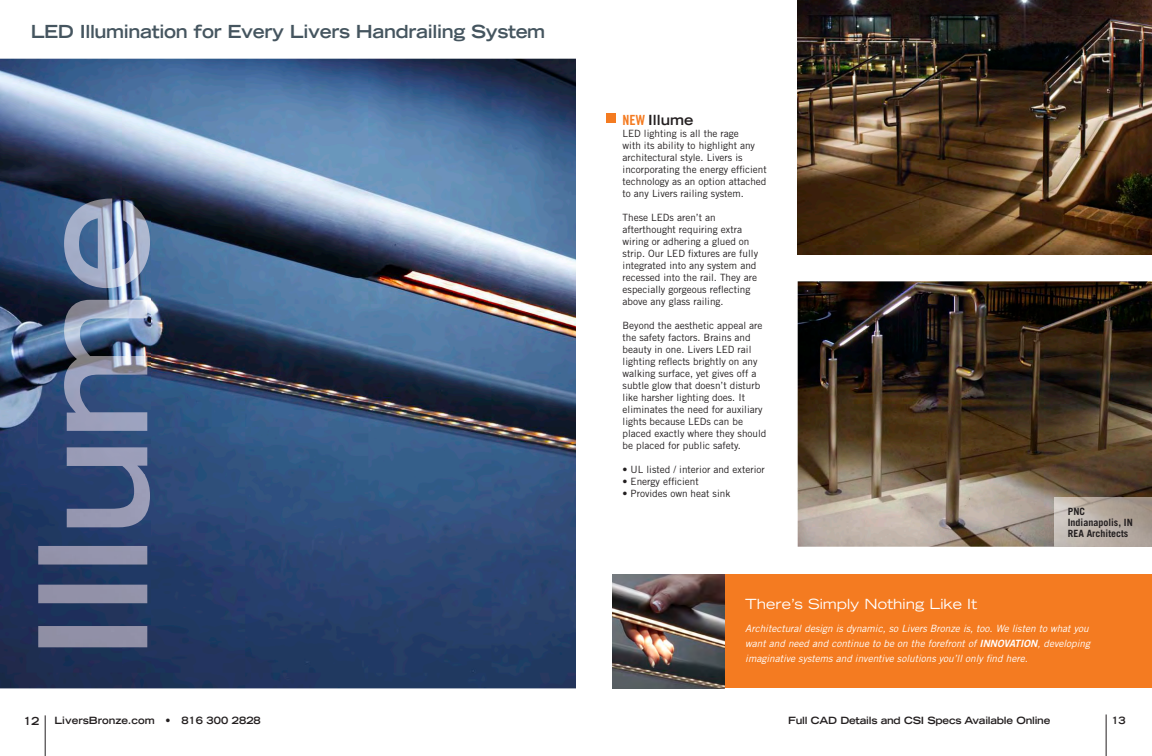
<style>
.page{position:relative;width:1152px;height:756px;background:#fff}
.page>*{position:absolute;margin:0;border:0;box-sizing:border-box;transform-origin:0 0}
.t1{font:700 expanded 18px "Trade Gothic LH";letter-spacing:-.02em;color:#45555f}
.t2{font:expanded 14px "Trade Gothic LH";color:#fff}
.t3{font:700 expanded 14px "Trade Gothic LH";color:#231f20}
.t4{font:700 expanded 11px "Trade Gothic LH";color:#231f20}
.t5{font:10px/12px "Trade Gothic";color:#231f20}
.t6{font:italic 10px/15px "Trade Gothic";color:#fff}
.t7{font:700 expanded 10px "Trade Gothic LH";letter-spacing:-.02em;color:#231f20}
.t8{font:700 10px/11px "Trade Gothic";color:#231f20}
.t9{font:700 expanded 10px "Trade Gothic LH";color:#231f20}
.s1{font-family:"Trade Gothic Bold Cond Twenty";font-weight:400;font-stretch:normal;color:#f47b21}
.s2{font-family:"Trade Gothic Bold Two"}
</style>
<div class="page">
<img style="left:0;top:59px;width:576px;height:629px">
<img style="left:38px;top:199px;width:112px;height:448px">
<div style="left:607px;top:114px;width:9px;height:9px;background:#f47b21"></div>
<img style="left:798px;top:0;width:354px;height:254px">
<img style="left:798px;top:281px;width:354px;height:266px">
<div style="left:612px;top:574px;width:540px;height:114px;background:#f47b21"></div>
<img style="left:612px;top:574px;width:112px;height:114px">
<img style="left:1054px;top:497px;width:98px;height:50px">
<hr style="left:1106px;top:714px;width:1px;height:42px;background:#231f20">
<hr style="left:45px;top:715px;width:1px;height:41px;background:#231f20">
<h1 class="t1" style="left:31px;top:20px;width:516px">LED Illumination for Every Livers Handrailing System</h1>
<h2 class="t3" style="left:623px;top:111px;width:72px"><span class="s1">NEW</span> Illume</h2>
<p class="t5" style="left:623px;top:127px;width:146px">LED lighting is all the rage<br>with its ability to highlight any architectural style. Livers is incorporating the energy efficient technology as an option attached to any Livers railing system.</p>
<p class="t5" style="left:623px;top:211px;width:137px">These LEDs aren’t an afterthought requiring extra wiring or adhering a glued on strip. Our LED fixtures are fully integrated into any system and recessed into the rail. They are especially gorgeous reflecting above any glass railing.</p>
<p class="t5" style="left:623px;top:319px;width:145px">Beyond the aesthetic appeal are the safety factors. Brains and beauty in one. Livers LED rail lighting reflects brightly on any walking surface, yet gives off a subtle glow that doesn’t disturb like harsher lighting does. It eliminates the need for auxiliary lights because LEDs can be placed exactly where they should be placed for public safety.</p>
<p class="t5" style="left:623px;top:463px;width:144px">• UL listed / interior and exterior</p>
<p class="t5" style="left:623px;top:475px;width:78px">• Energy efficient</p>
<p class="t5" style="left:623px;top:487px;width:109px">• Provides own heat sink</p>
<p class="t8" style="left:1068px;top:505px;width:67px">PNC<br>Indianapolis, IN<br>REA Architects</p>
<h2 class="t2" style="left:745px;top:595px;width:234px">There’s Simply Nothing Like It</h2>
<p class="t6" style="left:745px;top:621px;width:346px">Architectural design is dynamic, so Livers Bronze is, too. We listen to what you want and need and continue to be on the forefront of <span class="s2">INNOVATION</span>, developing imaginative systems and inventive solutions you’ll only find here.</p>
<p class="t4" style="left:24px;top:714px;width:17px">12</p>
<p class="t9" style="left:54px;top:714px;width:208px">LiversBronze.com • 816 300 2828</p>
<p class="t7" style="left:788px;top:713px;width:264px">Full CAD Details and CSI Specs Available Online</p>
<p class="t7" style="left:1112px;top:713px;width:16px">13</p>
</div>
